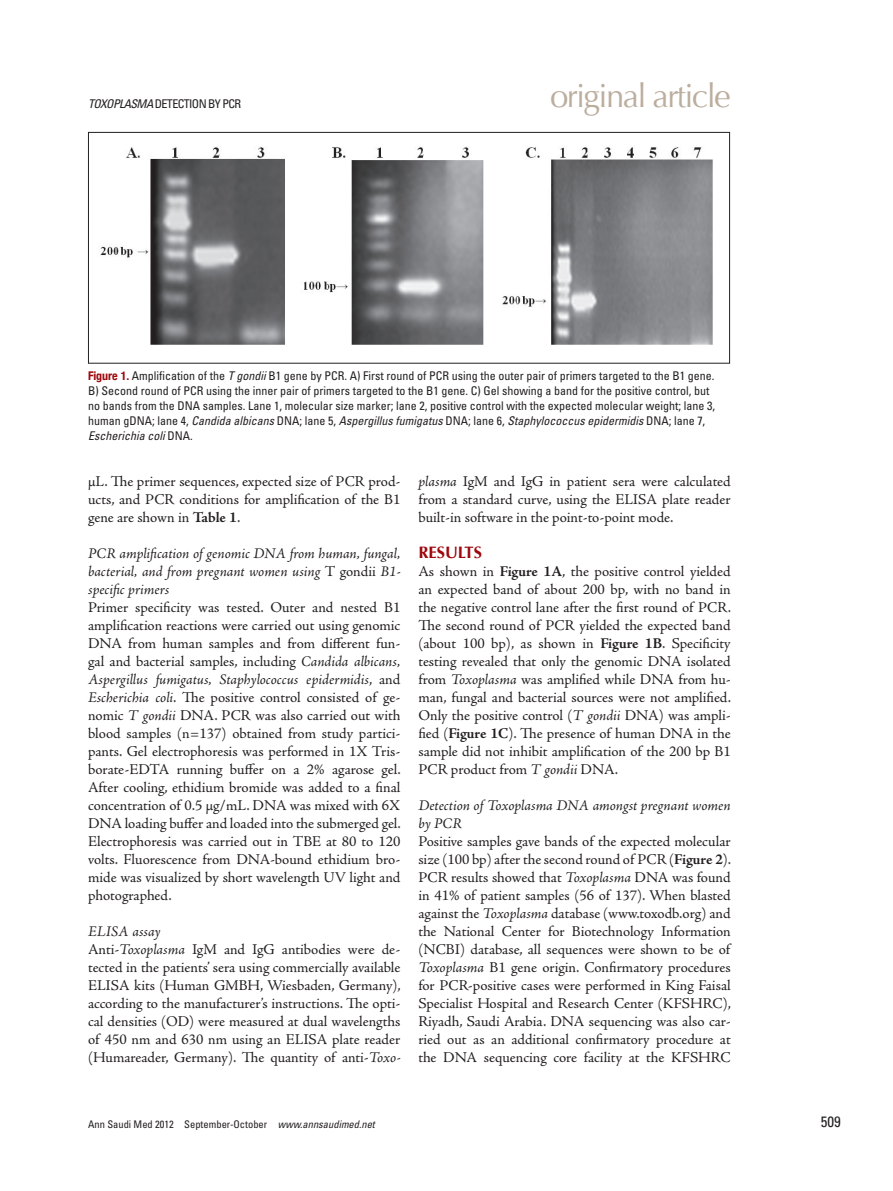
<style>
.page{position:relative;width:893px;height:1191px;background:#fff}
.page>*{position:absolute;margin:0;border:0;box-sizing:border-box;transform-origin:0 0}
.t1{font:33px "Optima";letter-spacing:-.05em;color:#bcae9e}
.t2{font:700 16.5px "Optima";color:#9d070d}
.t3{font:15px/18px "Adobe Jenson Pro";letter-spacing:-.005em;color:#231f20;text-align:justify}
.t4{font:italic 15px/18px "Adobe Jenson Pro";letter-spacing:-.005em;color:#231f20;text-align:justify}
.t5{font:condensed 15px "Univers LT Std";color:#231f20}
.t6{font:condensed 12px/15px "Univers LT Std";color:#231f20}
.t7{font:condensed 12px "Univers LT Std";letter-spacing:-.05em;color:#231f20}
.t8{font:condensed 10.5px "Univers LT Std";color:#231f20}
.s1{font-style:italic}
.s2{font-family:"Helvetica Neue";font-weight:700;color:#9d070d}
.s3{font-weight:700}
.s4{font-style:normal}
</style>
<div class="page">
<img style="left:94px;top:147px;width:621px;height:217px">
<div style="left:88px;top:132px;width:642px;height:231px;border:1px solid #231f20"></div>
<p class="t7" style="left:88px;top:96px;width:155px"><span class="s1">toxoplasma</span> detectio n by pcr</p>
<h1 class="t1" style="left:550px;top:76px;width:182px">original article</h1>
<p class="t6" style="left:88px;top:367px;width:349px"><span class="s2">Figure 1.</span> Amplification of the <span class="s1">T gondii</span> B 1 gene by PCR. A) First round of PCR</p>
<p class="t6" style="left:452px;top:367px;width:264px">using the outer pair of primers targeted to the B 1 gene.</p>
<p class="t6" style="left:88px;top:382px;width:103px">B) Second round of PCR</p>
<p class="t6" style="left:88px;top:382px;width:629px;text-indent:118px">using the inner pair of primers targeted to the B 1 gene. C) Gel showing a band for the positive control, but no bands from the DNA samples. Lane 1, molecular size marker; lane 2, positive control with the expected molecular weight; lane 3, human gDN A; lane 4, <span class="s1">Candida albicans</span> DN A; lane 5, <span class="s1">Aspergillus fumigatus</span> DN A; lane 6, <span class="s1">Staphylococcus epidermidis</span> DN A; lane 7, <span class="s1">Escherichia coli</span> DN A.</p>
<p class="t3" style="left:418px;top:473px;width:314px"><span class="s1">plasma</span> IgM and IgG in patient sera were calculated from a standard curve, using the ELISA plate reader built-in software in the point-to-point mode.</p>
<p class="t2" style="left:418px;top:543px;width:10px">RESULTS</p>
<p class="t3" style="left:418px;top:563px;width:314px">As shown in <span class="s3">Figure 1A</span>, the positive control yielded an expected band of about 200 bp, with no band in the negative control lane after the first round of PCR.<br>The second round of PCR yielded the expected band (about 100 bp), as shown in <span class="s3">Figure 1B</span>. Specificity testing revealed that only the genomic DNA isolated from <span class="s1">Toxoplasma</span> was amplified while DNA from hu&shy;man, fungal and bacterial sources were not amplified.<br>Only the positive control (<span class="s1">T gondii</span> DNA) was ampli&shy;fied (<span class="s3">Figure 1C</span>). The presence of human DNA in the sample did not inhibit amplification of the 200 bp B1<br>PCR product from <span class="s1">T gondii</span> DNA.</p>
<p class="t4" style="left:418px;top:797px;width:314px">Detection of Toxoplasma DNA amongst pregnant women by PCR</p>
<p class="t3" style="left:418px;top:833px;width:314px">Positive samples gave bands of the expected molecular size (100 bp) after the second round of PCR (<span class="s3">Figure 2</span>).<br>PCR results showed that <span class="s1">Toxoplasma</span> DNA was found in 41% of patient samples (56 of 137). When blasted against the <span class="s1">Toxoplasma</span> database (www.toxodb.org) and the National Center for Biotechnology Information (NCBI) database, all sequences were shown to be of <span class="s1">Toxoplasma</span> B1 gene origin. Confirmatory procedures for PCR-positive cases were performed in King Faisal Specialist Hospital and Research Center (KFSHRC), Riyadh, Saudi Arabia. DNA sequencing was also car&shy;ried out as an additional confirmatory procedure at the DNA sequencing core facility at the KFSHRC</p>
<p class="t3" style="left:88px;top:473px;width:314px">µL. The primer sequences, expected size of PCR prod&shy;ucts, and PCR conditions for amplification of the B1 gene are shown in <span class="s3">Table 1</span>.</p>
<p class="t4" style="left:88px;top:545px;width:314px">PCR amplification of genomic DNA from human, fungal, bacterial, and from pregnant women using <span class="s4">T gondii</span> B1- specific primers</p>
<p class="t3" style="left:88px;top:599px;width:314px">Primer specificity was tested. Outer and nested B1 amplification reactions were carried out using genomic DNA from human samples and from different fun&shy;gal and bacterial samples, including <span class="s1">Candida albicans, Aspergillus fumigatus, Staphylococcus epidermidis</span>, and <span class="s1">Escherichia coli</span>. The positive control consisted of ge&shy;nomic <span class="s1">T gondii</span> DNA. PCR was also carried out with blood samples (n=137) obtained from study partici&shy;pants. Gel electrophoresis was performed in 1X Tris&shy;borate-EDTA running buffer on a 2% agarose gel.<br>After cooling, ethidium bromide was added to a final concentration of 0.5 µg/mL. DNA was mixed with 6X DNA loading buffer and loaded into the submerged gel.<br>Electrophoresis was carried out in TBE at 80 to 120 volts. Fluorescence from DNA-bound ethidium bro&shy;mide was visualized by short wavelength UV light and photographed.</p>
<p class="t3" style="left:88px;top:923px;width:314px;text-align:left"><span class="s1">ELISA assay<br></span>Anti-<span class="s1">Toxoplasma</span> IgM and IgG antibodies were de&shy;tected in the patients’ sera using commercially available ELISA kits (Human GMBH, Wiesbaden, Germany), according to the manufacturer’s instructions. The opti&shy;cal densities (OD) were measured at dual wavelengths of 450 nm and 630 nm using an ELISA plate reader (Humareader, Germany). The quantity of anti-<span class="s1">Toxo-</span></p>
<p class="t8" style="left:88px;top:1118px;width:289px">Ann Saudi Med 2012 September-October <span class="s1">www.annsaudimed.net</span></p>
<p class="t5" style="left:821px;top:1111px;width:21px">509</p>
</div>
